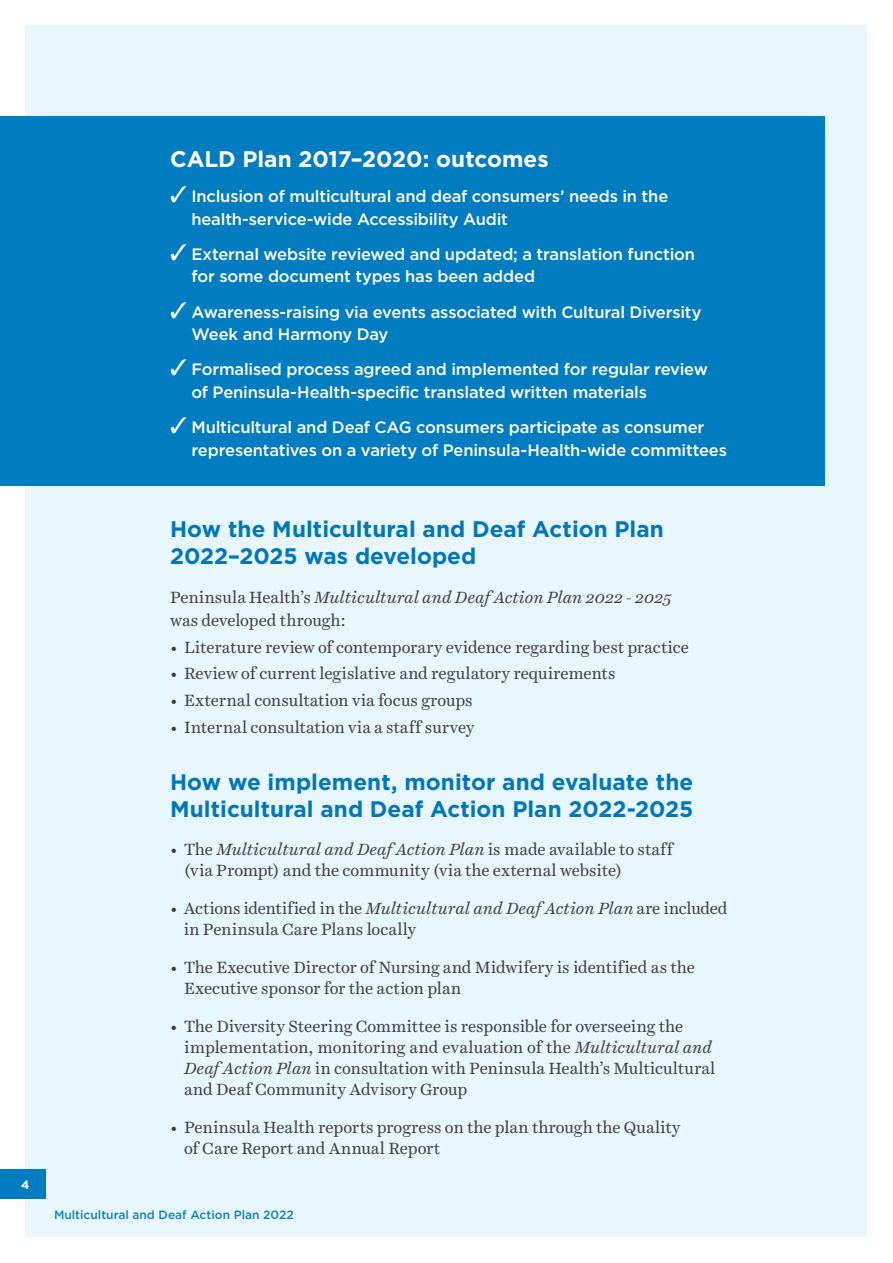
<style>
.page{position:relative;width:893px;height:1263px;background:#fff}
.page>*{position:absolute;margin:0;border:0;box-sizing:border-box;transform-origin:0 0}
.Subhead{font:700 22.5px/27px "Gotham";letter-spacing:.005em;color:#0077bd}
.Subhead-2{font:700 22.5px "Gotham";color:#fff}
.Body_Copy{font:16.5px/21px "Harriet Text";letter-spacing:-.005em;color:#3e3e3f}
.Body_Copy-2{font:500 16.5px/22.5px "Gotham";letter-spacing:-.01em;color:#fff}
.Body_Copy-3{font:italic 16.5px/22.5px "Harriet Text";color:#3e3e3f}
.t1{font:500 12px "Gotham";color:#0c82c4}
.t2{font:700 12px "Gotham";color:#fff}
.s1{font-style:normal}
.s2{font-style:italic}
</style>
<div class="page">
<div style="left:26px;top:26px;width:841px;height:1211px;background:#e8f6fd"></div>
<div style="left:0;top:116px;width:825px;height:370px;background:#007cc0"></div>
<div style="left:0;top:1169px;width:45px;height:30px;background:#007cc0"></div>
<p class="t2" style="left:21px;top:1177px;width:10px">4</p>
<p class="Subhead-2" style="left:170px;top:144px;width:380px">CALD Plan 2017–2020: outcomes</p>
<p class="Body_Copy-2" style="left:191px;top:185px;width:478px;text-indent:-21px">✓ Inclusion of multicultural and deaf consumers’ needs in the health-service-wide Accessibility Audit</p>
<p class="Body_Copy-2" style="left:191px;top:243px;width:505px;text-indent:-21px">✓ External website reviewed and updated; a translation function for some document types has been added</p>
<p class="Body_Copy-2" style="left:191px;top:300px;width:512px;text-indent:-21px">✓ Awareness-raising via events associated with Cultural Diversity<br>Week and Harmony Day</p>
<p class="Body_Copy-2" style="left:191px;top:358px;width:518px;text-indent:-21px">✓ Formalised process agreed and implemented for regular review of Peninsula-Health-specific translated written materials</p>
<p class="Body_Copy-2" style="left:191px;top:416px;width:537px;text-indent:-21px">✓ Multicultural and Deaf CAG consumers participate as consumer representatives on a variety of Peninsula-Health-wide committees</p>
<p class="Subhead" style="left:170px;top:515px;width:495px">How the Multicultural and Deaf Action Plan<br>2022–2025 was developed</p>
<p class="Body_Copy-3" style="left:170px;top:586px;width:503px"><span class="s1">Peninsula Health’s</span> Multicultural and Deaf Action Plan 2022 - 2025 <span class="s1">was developed through:</span></p>
<p class="Body_Copy" style="left:170px;top:636px;width:520px">• Literature review of contemporary evidence regarding best practice</p>
<p class="Body_Copy" style="left:170px;top:663px;width:447px">• Review of current legislative and regulatory requirements</p>
<p class="Body_Copy" style="left:170px;top:690px;width:304px">• External consultation via focus groups</p>
<p class="Body_Copy" style="left:170px;top:716px;width:306px">• Internal consultation via a staff survey</p>
<p class="Subhead" style="left:170px;top:768px;width:525px">How we implement, monitor and evaluate the<br>Multicultural and Deaf Action Plan 2022-2025</p>
<p class="Body_Copy" style="left:184px;top:838px;width:490px;text-indent:-14px">• The <span class="s2">Multicultural and Deaf Action Plan</span> is made available to staff (via Prompt) and the community (via the external website)</p>
<p class="Body_Copy" style="left:184px;top:897px;width:545px;text-indent:-14px">• Actions identified in the <span class="s2">Multicultural and Deaf Action Plan</span> are included in Peninsula Care Plans locally</p>
<p class="Body_Copy" style="left:184px;top:956px;width:512px;text-indent:-14px">• The Executive Director of Nursing and Midwifery is identified as the<br>Executive sponsor for the action plan</p>
<p class="Body_Copy" style="left:184px;top:1015px;width:533px;text-indent:-14px">• The Diversity Steering Committee is responsible for overseeing the implementation, monitoring and evaluation of the <span class="s2">Multicultural and Deaf Action Plan</span> in consultation with Peninsula Health’s Multicultural and Deaf Community Advisory Group</p>
<p class="Body_Copy" style="left:184px;top:1116px;width:498px;text-indent:-14px">• Peninsula Health reports progress on the plan through the Quality of Care Report and Annual Report</p>
<p class="t1" style="left:54px;top:1206px;width:241px">Multicultural and Deaf Action Plan 2022</p>
</div>
